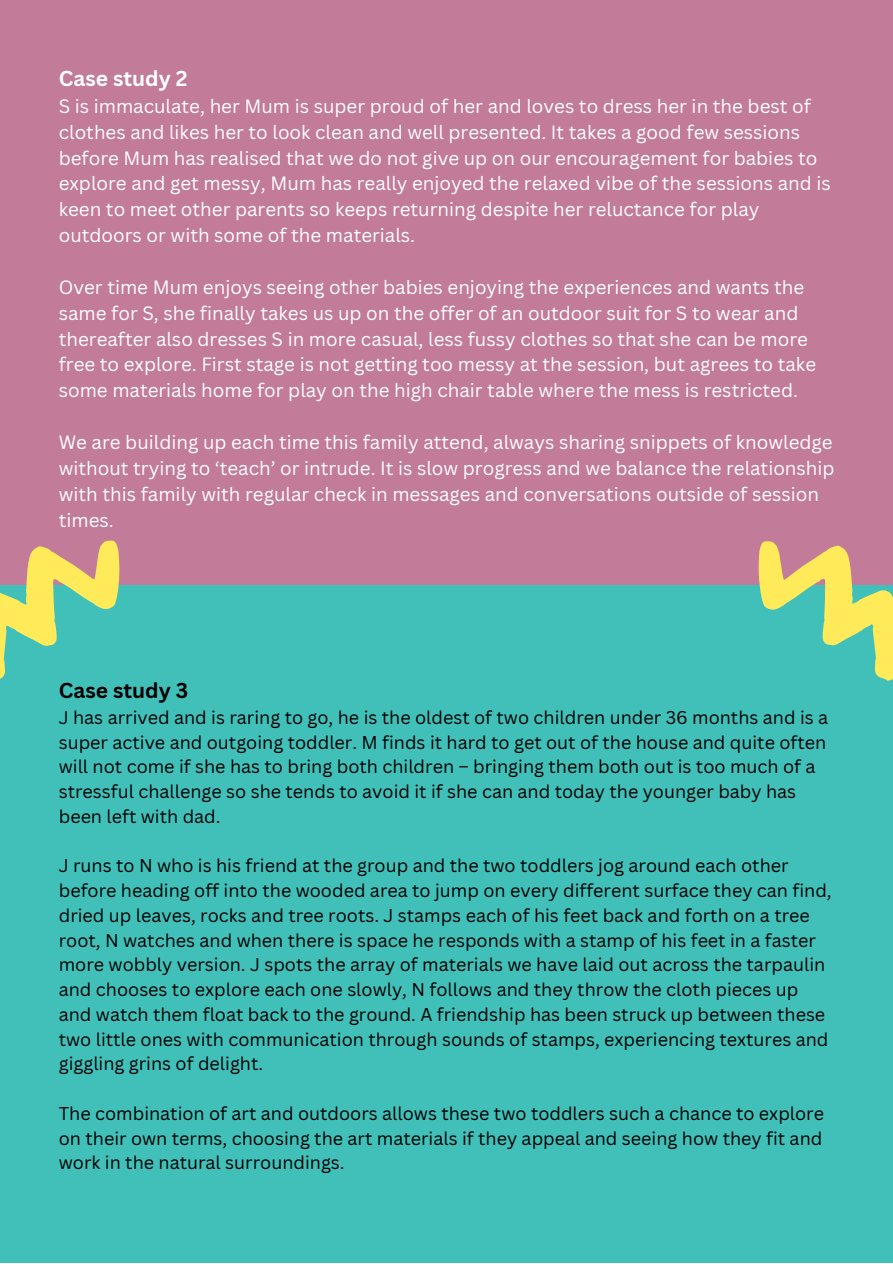
<style>
.page{position:relative;width:893px;height:1264px;background:#fff}
.page>*{position:absolute;margin:0;border:0;box-sizing:border-box;transform-origin:0 0}
.t1{font:700 21px "Canva Sans";color:#fff}
.t2{font:700 21px "Canva Sans";color:#000}
.t3{font:18.75px/25.8px "Canva Sans";color:#fff}
.t4{font:18px/24.8px "Canva Sans";color:#000}
</style>
<div class="page">
<div style="left:0;top:0;width:892px;height:1262px;background:#41c0b9"></div>
<div style="left:0;top:0;width:892px;height:585px;background:#c27b99"></div>
<svg style="left:758px;top:541px;width:134px;height:140px"></svg>
<svg style="left:0;top:540px;width:120px;height:139px"></svg>
<p class="t1" style="left:59px;top:63px;width:130px">Case study 2</p>
<p class="t3" style="left:59px;top:93px;width:773px">S is immaculate, her Mum is super proud of her and loves to dress her in the best of clothes and likes her to look clean and well presented. It takes a good few sessions before Mum has realised that we do not give up on our encouragement for babies to explore and get messy, Mum has really enjoyed the relaxed vibe of the sessions and is keen to meet other parents so keeps returning despite her reluctance for play outdoors or with some of the materials.</p>
<p class="t3" style="left:59px;top:274px;width:758px">Over time Mum enjoys seeing other babies enjoying the experiences and wants the same for S, she finally takes us up on the offer of an outdoor suit for S to wear and thereafter also dresses S in more casual, less fussy clothes so that she can be more free to explore. First stage is not getting too messy at the session, but agrees to take some materials home for play on the high chair table where the mess is restricted.</p>
<p class="t3" style="left:59px;top:429px;width:777px">We are building up each time this family attend, always sharing snippets of knowledge without trying to ‘teach’ or intrude. It is slow progress and we balance the relationship with this family with regular check in messages and conversations outside of session times.</p>
<p class="t2" style="left:59px;top:675px;width:131px">Case study 3</p>
<p class="t4" style="left:59px;top:704px;width:770px">J has arrived and is raring to go, he is the oldest of two children under 36 months and is a super active and outgoing toddler. M finds it hard to get out of the house and quite often will not come if she has to bring both children – bringing them both out is too much of a stressful challenge so she tends to avoid it if she can and today the younger baby has been left with dad.</p>
<p class="t4" style="left:59px;top:853px;width:774px">J runs to N who is his friend at the group and the two toddlers jog around each other before heading off into the wooded area to jump on every different surface they can find, dried up leaves, rocks and tree roots. J stamps each of his feet back and forth on a tree root, N watches and when there is space he responds with a stamp of his feet in a faster more wobbly version. J spots the array of materials we have laid out across the tarpaulin and chooses to explore each one slowly, N follows and they throw the cloth pieces up and watch them float back to the ground. A friendship has been struck up between these two little ones with communication through sounds of stamps, experiencing textures and giggling grins of delight.</p>
<p class="t4" style="left:59px;top:1100px;width:766px;text-align:justify">The combination of art and outdoors allows these two toddlers such a chance to explore on their own terms, choosing the art materials if they appeal and seeing how they fit and work in the natural surroundings.</p>
</div>
